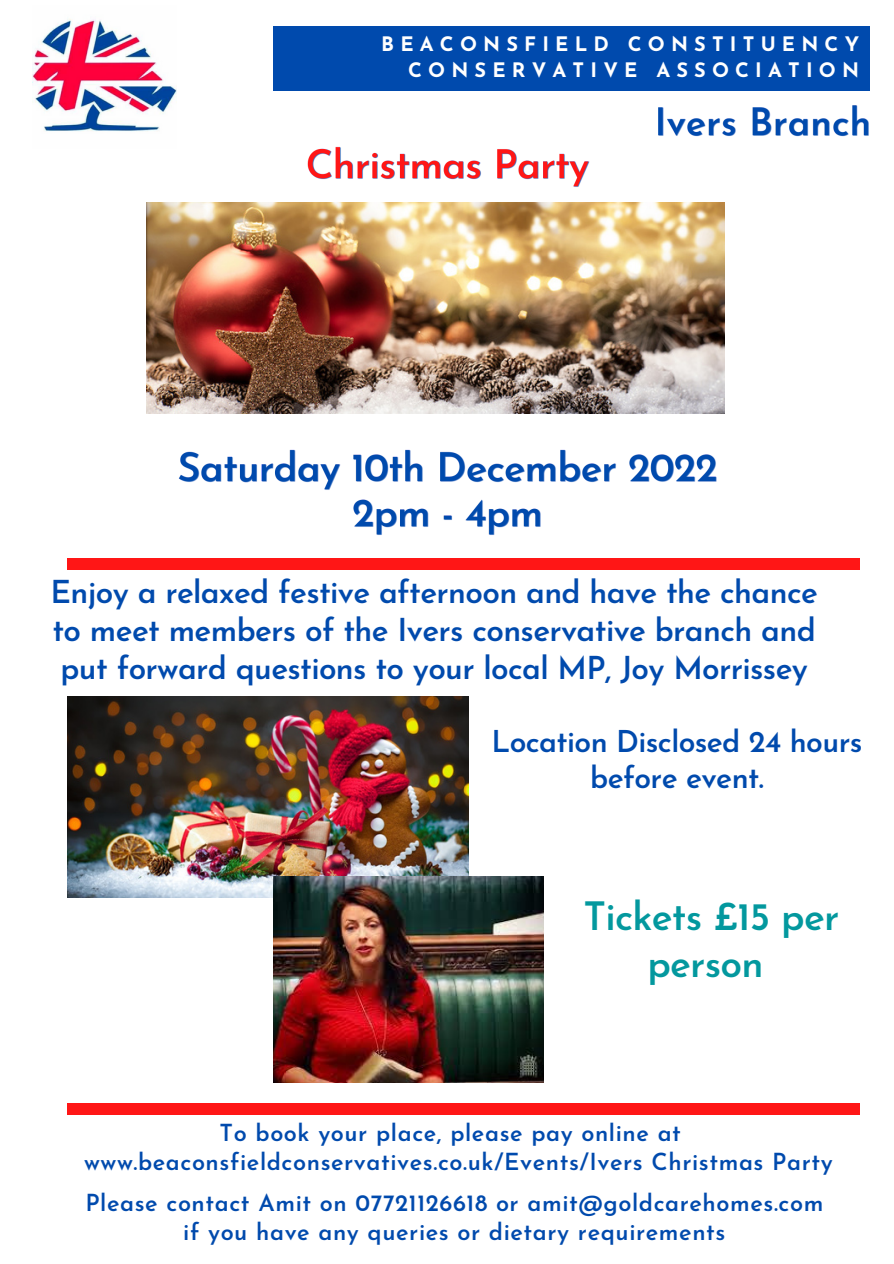
<style>
.page{position:relative;width:894px;height:1264px;background:#fff}
.page>*{position:absolute;margin:0;border:0;box-sizing:border-box;transform-origin:0 0}
.t1{font:600 39px/46.2px "Josefin Sans";letter-spacing:-.02em;color:#03989e;text-align:center}
.t2{font:600 31.5px/38.2px "Josefin Sans";letter-spacing:-.02em;color:#004aad;text-align:justify}
.t3{font:600 30px/36px "Josefin Sans";letter-spacing:-.02em;color:#004aad;text-align:center}
.t4{font:600 23.4px/29px "Josefin Sans";letter-spacing:.025em;color:#004aad}
.t5{font:700 19.95px/25.2px "Josefin Sans";letter-spacing:.31em;color:#fff;text-align:right}
</style>
<div class="page">
<img style="left:33px;top:19px;width:143px;height:113px">
<div style="left:273px;top:27px;width:595px;height:64px;background:#004aad"></div>
<div style="left:67px;top:1103px;width:792px;height:11px;background:#ff1616"></div>
<div style="left:67px;top:558px;width:792px;height:11px;background:#ff1616"></div>
<img style="left:67px;top:697px;width:401px;height:200px">
<img style="left:273px;top:876px;width:270px;height:206px">
<img style="left:147px;top:202px;width:577px;height:212px">
<img style="left:658px;top:105px;width:211px;height:32px">
<img style="left:176px;top:146px;width:541px;height:389px">
<p class="t5" style="left:381px;top:34px;width:479px">BEACONSFIELD CONSTITUENCY<br>CONSERVATIVE ASSOCIATION</p>
<h2 class="t2" style="left:50px;top:576px;width:768px">Enjoy a relaxed festive afternoon and have the chance to meet members of the Ivers conservative branch and put forward questions to your local MP, Joy Morrissey</h2>
<p class="t3" style="left:491px;top:726px;width:372px">Location Disclosed 24 hours before event.</p>
<h1 class="t1" style="left:583px;top:897px;width:257px">Tickets £15 per person</h1>
<p class="t4" style="left:84px;top:1120px;width:750px;text-indent:135px">To book your place, please pay online at www.beaconsfieldconservatives.co.uk/Events/Ivers Christmas Party</p>
<p class="t4" style="left:85px;top:1190px;width:739px;text-align:center">Please contact Amit on 07721126618 or amit@goldcarehomes.com if you have any queries or dietary requirements</p>
</div>
